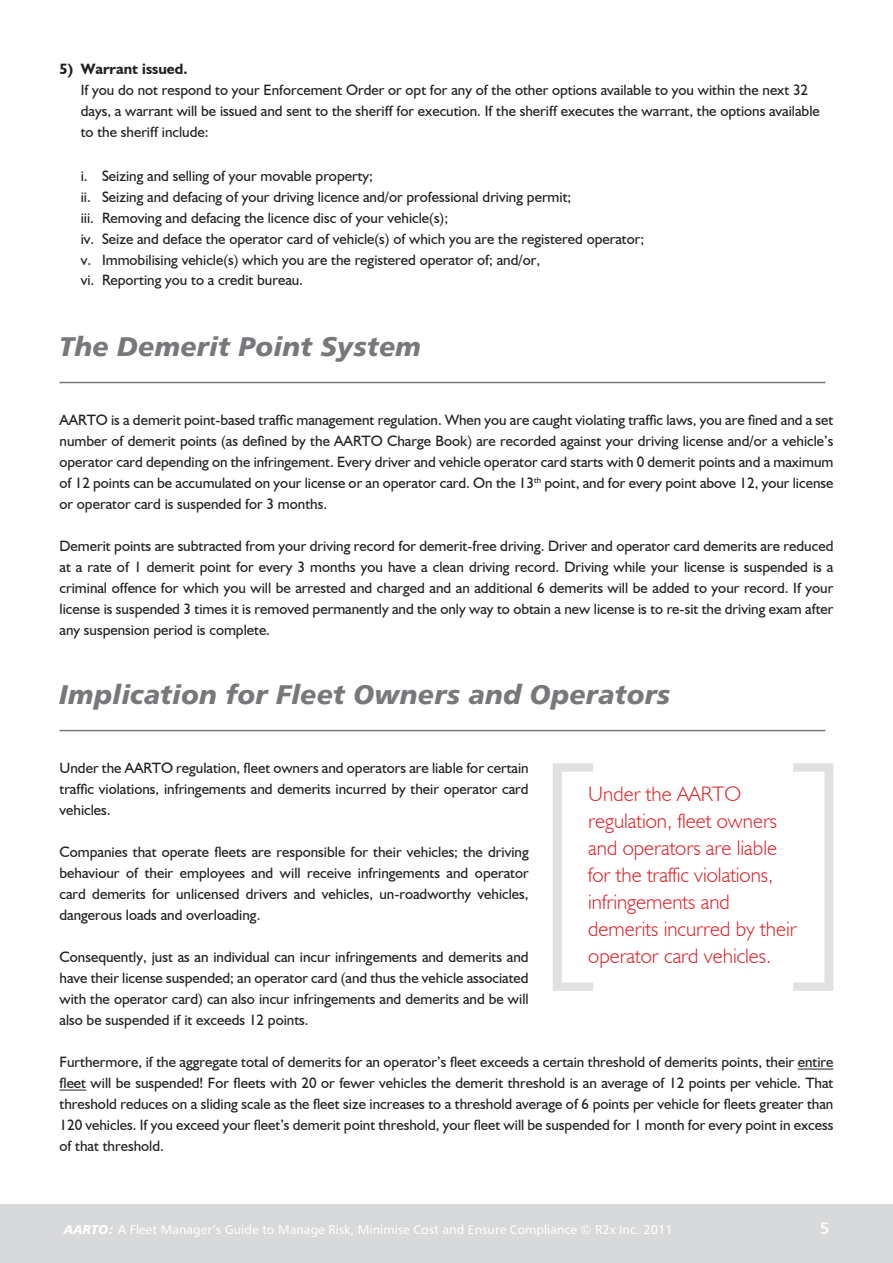
<style>
.page{position:relative;width:893px;height:1263px;background:#fff}
.page>*{position:absolute;margin:0;border:0;box-sizing:border-box;transform-origin:0 0}
.Headings{font:27px "Humanist 777 BT Black Italic B";color:#76787b}
.Quotes{font:300 21px/27px "Humanist 521 BT";color:#dc2228}
.t1{font:16.5px "Humanist 777 BT Bold B";color:#fff}
.Body_Copy{font:15px/21px "Humanist 521 BT";color:#231f20;text-align:justify}
.Indent_2{font:15px "Humanist 521 BT";color:#231f20}
.Bullets{font:15px/21px "Humanist 521 BT";color:#231f20}
.t2{font:12.75px "Humanist 777 BT Roman B";color:#fff}
.s1{font-weight:700}
.s2{font-family:"Humanist 777 BT Black Italic B"}
</style>
<div class="page">
<div style="left:0;top:1204px;width:893px;height:59px;background:#d8d9db"></div>
<hr style="left:798px;top:1068px;width:35px;height:1px;background:#231f20">
<svg style="left:60px;top:1089px;width:26px;height:1px"></svg>
<hr style="left:60px;top:382px;width:765px;height:1px;background:#76787b">
<hr style="left:60px;top:730px;width:765px;height:1px;background:#76787b">
<svg style="left:553px;top:763px;width:40px;height:228px"></svg>
<svg style="left:793px;top:763px;width:40px;height:228px"></svg>
<p class="Bullets" style="left:81px;top:58px;width:740px;text-indent:-21px"><span class="s1">5) Warrant issued.<br></span>If you do not respond to your Enforcement Order or opt for any of the other options available to you within the next 32 days, a warrant will be issued and sent to the sheriff for execution. If the sheriff executes the warrant, the options available to the sheriff include:</p>
<p class="Indent_2" style="left:81px;top:167px;width:294px">i. Seizing and selling of your movable property;</p>
<p class="Indent_2" style="left:81px;top:187px;width:492px">ii. Seizing and defacing of your driving licence and/or professional driving permit;</p>
<p class="Indent_2" style="left:81px;top:208px;width:369px">iii. Removing and defacing the licence disc of your vehicle(s);</p>
<p class="Indent_2" style="left:81px;top:229px;width:565px">iv. Seize and deface the operator card of vehicle(s) of which you are the registered operator;</p>
<p class="Indent_2" style="left:81px;top:250px;width:461px">v. Immobilising vehicle(s) which you are the registered operator of; and/or,</p>
<p class="Indent_2" style="left:81px;top:271px;width:224px">vi. Reporting you to a credit bureau.</p>
<p class="Headings" style="left:60px;top:329px;width:364px">The Demerit Point System</p>
<p class="Body_Copy" style="left:60px;top:409px;width:775px">AARTO is a demerit point-based traffic management regulation. When you are caught violating traffic laws, you are fined and a set number of demerit points (as defined by the AARTO Charge Book) are recorded against your driving license and/or a vehicle’s operator card depending on the infringement. Every driver and vehicle operator card starts with 0 demerit points and a maximum of 12 points can be accumulated on your license or an operator card. On the 13<sup>th</sup> point, and for every point above 12, your license or operator card is suspended for 3 months.</p>
<p class="Body_Copy" style="left:60px;top:535px;width:775px">Demerit points are subtracted from your driving record for demerit-free driving. Driver and operator card demerits are reduced at a rate of 1 demerit point for every 3 months you have a clean driving record. Driving while your license is suspended is a criminal offence for which you will be arrested and charged and an additional 6 demerits will be added to your record. If your license is suspended 3 times it is removed permanently and the only way to obtain a new license is to re-sit the driving exam after any suspension period is complete.</p>
<p class="Headings" style="left:60px;top:677px;width:613px">Implication for Fleet Owners and Operators</p>
<p class="Body_Copy" style="left:60px;top:757px;width:471px">Under the AARTO regulation, fleet owners and operators are liable for certain traffic violations, infringements and demerits incurred by their operator card vehicles.</p>
<p class="Body_Copy" style="left:60px;top:841px;width:471px">Companies that operate fleets are responsible for their vehicles; the driving behaviour of their employees and will receive infringements and operator card demerits for unlicensed drivers and vehicles, un-roadworthy vehicles, dangerous loads and overloading.</p>
<p class="Body_Copy" style="left:60px;top:946px;width:471px">Consequently, just as an individual can incur infringements and demerits and have their license suspended; an operator card (and thus the vehicle associated with the operator card) can also incur infringements and demerits and be will also be suspended if it exceeds 12 points.</p>
<p class="Body_Copy" style="left:60px;top:1051px;width:775px">Furthermore, if the aggregate total of demerits for an operator’s fleet exceeds a certain threshold of demerits points, their entire fleet will be suspended! For fleets with 20 or fewer vehicles the demerit threshold is an average of 12 points per vehicle. That threshold reduces on a sliding scale as the fleet size increases to a threshold average of 6 points per vehicle for fleets greater than 120 vehicles. If you exceed your fleet’s demerit point threshold, your fleet will be suspended for 1 month for every point in excess of that threshold.</p>
<p class="Quotes" style="left:588px;top:780px;width:210px">Under the AARTO regulation, fleet owners and operators are liable for the traffic violations, infringements and demerits incurred by their operator card vehicles.</p>
<p class="t2" style="left:64px;top:1221px;width:610px"><span class="s2">AARTO:</span> A Fleet Manager’s Guide to Manage Risk, Minimise Cost and Ensure Compliance © R2x Inc. 2011</p>
<p class="t1" style="left:820px;top:1217px;width:11px">5</p>
</div>
